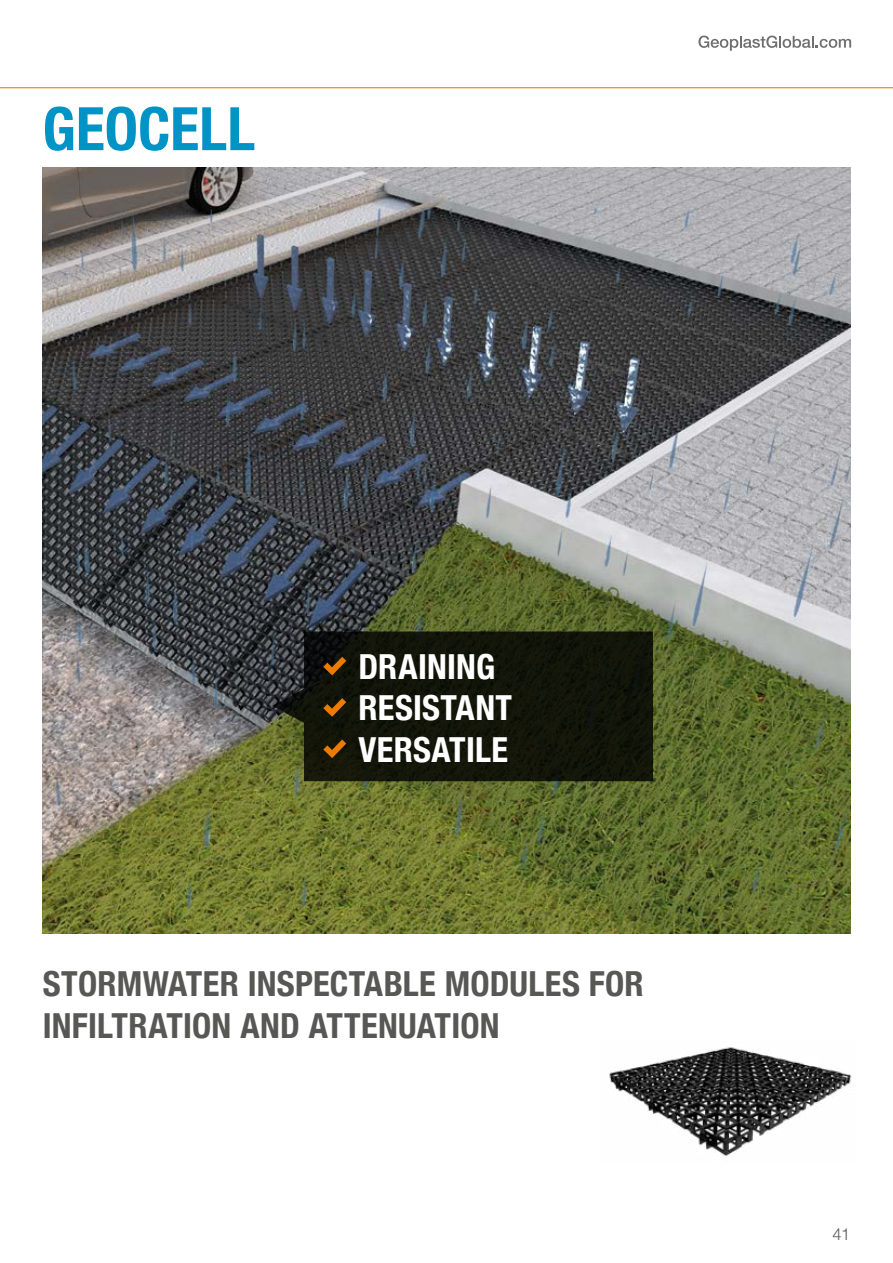
<style>
.page{position:relative;width:893px;height:1263px;background:#fff}
.page>*{position:absolute;margin:0;border:0;box-sizing:border-box;transform-origin:0 0}
.t1{font:700 condensed 60px "Helvetica Neue";color:#0093c5}
.t2{font:700 condensed 34.5px/41.4px "Helvetica Neue";letter-spacing:.005em;color:#575756}
.t3{font:700 condensed 34.5px/41.4px "Helvetica Neue";letter-spacing:.005em;color:#fff}
.t4{font:300 16.5px "Helvetica Neue";color:#575756}
</style>
<div class="page">
<hr style="left:0;top:87px;width:893px;height:1px;background:#ec7c01">
<svg style="left:698px;top:36px;width:153px;height:15px"></svg>
<img style="left:43px;top:168px;width:807px;height:765px">
<img style="left:609px;top:1047px;width:243px;height:110px">
<svg style="left:272px;top:631px;width:381px;height:150px;background:#16190c"></svg>
<svg style="left:323px;top:657px;width:23px;height:18px"></svg>
<svg style="left:323px;top:698px;width:23px;height:19px"></svg>
<svg style="left:323px;top:739px;width:23px;height:19px"></svg>
<h1 class="t1" style="left:42px;top:79px;width:214px">GEOCELL</h1>
<p class="t3" style="left:358px;top:643px;width:155px">DRAINING<br>RESISTANT<br>VERSATILE</p>
<p class="t2" style="left:43px;top:961px;width:602px">STORMWATER INSPECTABLE MODULES FOR<br>INFILTRATION AND ATTENUATION</p>
<p class="t4" style="left:833px;top:1220px;width:19px">41</p>
</div>
